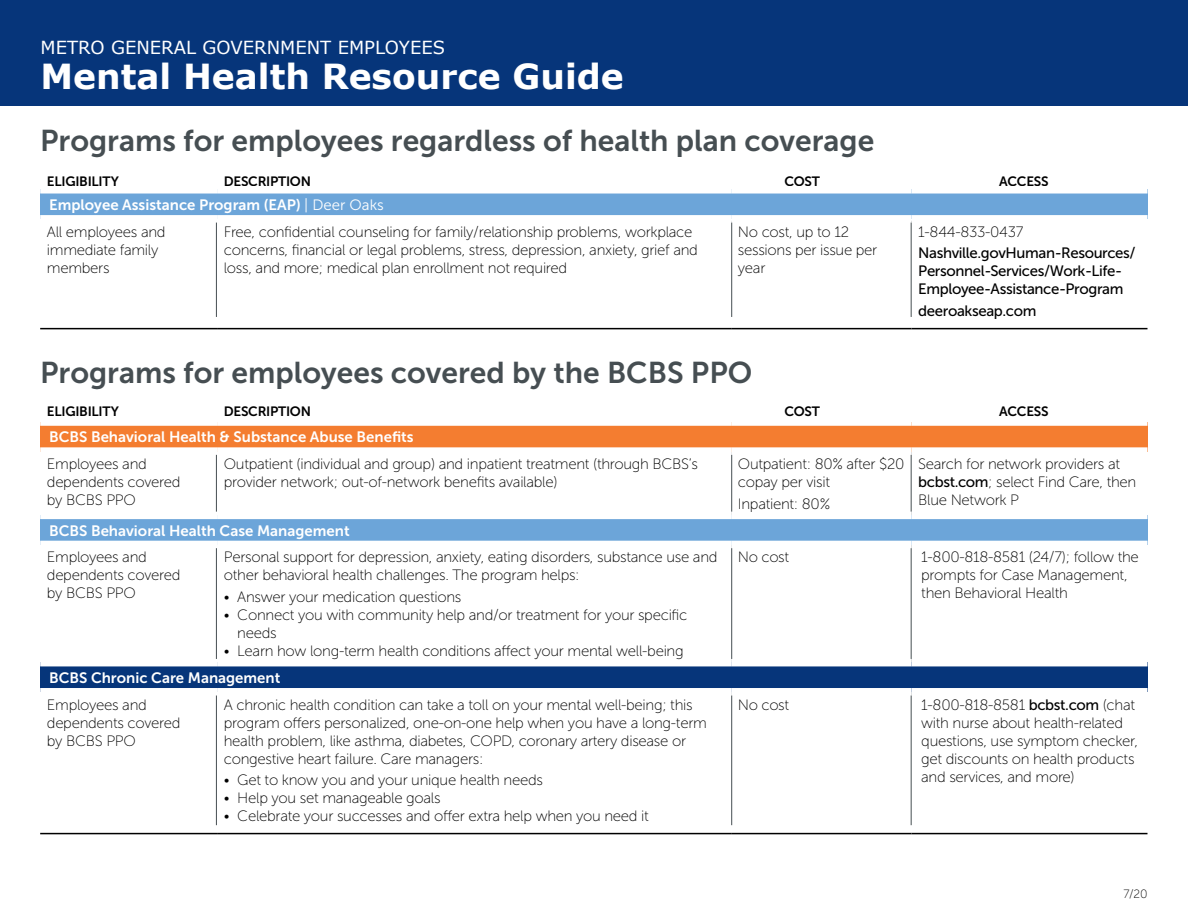
<style>
.page{position:relative;width:1188px;height:918px;background:#fff}
.page>*{position:absolute;margin:0;border:0;box-sizing:border-box;transform-origin:0 0}
.t1{font:700 34.5px "Verdana";color:#fff}
.Sectipn{font:30px "Museo Sans 700";color:#464e52}
.t2{font:18px "Verdana";color:#fff}
.t3{font:15px/18px "Museo Sans 100";letter-spacing:-.02em;color:#000}
.Program_title_Small{font:15px "Museo Sans 700";color:#fff}
.t4{font:15px/18px "Museo Sans 500";letter-spacing:-.025em;color:#000}
.t5{font:13.5px "Museo Sans 700";letter-spacing:-.02em;color:#000}
.t6{font:12px "Museo Sans 100";color:#000}
.s1{font-family:"Museo Sans 300"}
.s2{font-family:"Museo Sans 500"}
</style>
<div class="page">
<hr style="left:216px;top:221px;width:1px;height:96px;background:#464e52">
<hr style="left:731px;top:221px;width:1px;height:96px;background:#464e52">
<hr style="left:911px;top:221px;width:1px;height:96px;background:#464e52">
<div style="left:40px;top:190px;width:1108px;height:29px;background:#6ca5d9"></div>
<div style="left:40px;top:186px;width:177px;height:8px;background:#fff"></div>
<div style="left:217px;top:186px;width:514px;height:8px;background:#fff"></div>
<div style="left:731px;top:186px;width:181px;height:8px;background:#fff"></div>
<div style="left:912px;top:186px;width:236px;height:8px;background:#fff"></div>
<div style="left:40px;top:215px;width:177px;height:8px;background:#fff"></div>
<div style="left:217px;top:215px;width:514px;height:8px;background:#fff"></div>
<div style="left:731px;top:215px;width:181px;height:8px;background:#fff"></div>
<div style="left:912px;top:215px;width:236px;height:8px;background:#fff"></div>
<hr style="left:40px;top:328px;width:177px;height:1px;background:#000">
<hr style="left:217px;top:328px;width:514px;height:1px;background:#000">
<hr style="left:731px;top:328px;width:181px;height:1px;background:#000">
<hr style="left:912px;top:328px;width:236px;height:1px;background:#000">
<hr style="left:216px;top:442px;width:1px;height:383px;background:#464e52">
<hr style="left:731px;top:434px;width:1px;height:391px;background:#464e52">
<hr style="left:911px;top:434px;width:1px;height:391px;background:#464e52">
<div style="left:40px;top:422px;width:1108px;height:29px;background:#f47d30"></div>
<div style="left:40px;top:515px;width:1108px;height:29px;background:#6ca5d9"></div>
<div style="left:40px;top:663px;width:1108px;height:29px;background:#06357a"></div>
<div style="left:40px;top:418px;width:177px;height:8px;background:#fff"></div>
<div style="left:217px;top:418px;width:514px;height:8px;background:#fff"></div>
<div style="left:731px;top:418px;width:181px;height:8px;background:#fff"></div>
<div style="left:912px;top:418px;width:236px;height:8px;background:#fff"></div>
<div style="left:40px;top:688px;width:177px;height:8px;background:#fff"></div>
<div style="left:217px;top:688px;width:514px;height:8px;background:#fff"></div>
<div style="left:731px;top:688px;width:181px;height:8px;background:#fff"></div>
<div style="left:912px;top:688px;width:236px;height:8px;background:#fff"></div>
<hr style="left:40px;top:833px;width:177px;height:1px;background:#000">
<hr style="left:217px;top:833px;width:514px;height:1px;background:#000">
<hr style="left:731px;top:833px;width:181px;height:1px;background:#000">
<hr style="left:912px;top:833px;width:236px;height:1px;background:#000">
<div style="left:40px;top:541px;width:177px;height:7px;background:#fff"></div>
<div style="left:217px;top:541px;width:514px;height:7px;background:#fff"></div>
<div style="left:731px;top:541px;width:181px;height:7px;background:#fff"></div>
<div style="left:912px;top:541px;width:236px;height:7px;background:#fff"></div>
<div style="left:40px;top:659px;width:177px;height:7px;background:#fff"></div>
<div style="left:217px;top:659px;width:514px;height:7px;background:#fff"></div>
<div style="left:731px;top:659px;width:181px;height:7px;background:#fff"></div>
<div style="left:912px;top:659px;width:236px;height:7px;background:#fff"></div>
<div style="left:40px;top:447px;width:177px;height:8px;background:#fff"></div>
<div style="left:217px;top:447px;width:514px;height:8px;background:#fff"></div>
<div style="left:731px;top:447px;width:181px;height:8px;background:#fff"></div>
<div style="left:912px;top:447px;width:236px;height:8px;background:#fff"></div>
<div style="left:40px;top:512px;width:177px;height:7px;background:#fff"></div>
<div style="left:217px;top:512px;width:514px;height:7px;background:#fff"></div>
<div style="left:731px;top:512px;width:181px;height:7px;background:#fff"></div>
<div style="left:912px;top:512px;width:236px;height:7px;background:#fff"></div>
<div style="left:0;top:0;width:1188px;height:106px;background:#06357a"></div>
<p class="t2" style="left:40px;top:36px;width:406px">METRO GENERAL GOVERNMENT EMPLOYEES</p>
<p class="t1" style="left:40px;top:54px;width:585px">Mental Health Resource Guide</p>
<p class="Sectipn" style="left:40px;top:124px;width:836px">Programs for employees regardless of health plan coverage</p>
<p class="t5" style="left:47px;top:173px;width:73px">ELIGIBILITY</p>
<p class="t5" style="left:224px;top:173px;width:89px">DESCRIPTION</p>
<p class="t5" style="left:784px;top:173px;width:37px">COST</p>
<p class="t5" style="left:999px;top:173px;width:51px">ACCESS</p>
<p class="Program_title_Small" style="left:49px;top:196px;width:336px">Employee Assistance Program (EAP) <span class="s1">| Deer Oaks</span></p>
<p class="t3" style="left:47px;top:223px;width:120px">All employees and immediate family members</p>
<p class="t3" style="left:224px;top:223px;width:476px">Free, confidential counseling for family/relationship problems, workplace concerns, financial or legal problems, stress, depression, anxiety, grief and loss, and more; medical plan enrollment not required</p>
<p class="t3" style="left:738px;top:223px;width:141px">No cost, up to 12 sessions per issue per year</p>
<p class="t3" style="left:918px;top:223px;width:107px">1-844-833-0437</p>
<p class="t4" style="left:918px;top:244px;width:219px">Nashville.govHuman-Resources/<br>Personnel-Services/Work-Life-<br>Employee-Assistance-Program</p>
<p class="t4" style="left:918px;top:302px;width:120px">deeroakseap.com</p>
<p class="Sectipn" style="left:40px;top:356px;width:714px">Programs for employees covered by the BCBS PPO</p>
<p class="t5" style="left:47px;top:404px;width:73px">ELIGIBILITY</p>
<p class="t5" style="left:224px;top:404px;width:89px">DESCRIPTION</p>
<p class="t5" style="left:784px;top:404px;width:37px">COST</p>
<p class="t5" style="left:999px;top:404px;width:51px">ACCESS</p>
<p class="Program_title_Small" style="left:49px;top:429px;width:366px">BCBS Behavioral Health &amp; Substance Abuse Benefits</p>
<p class="t3" style="left:47px;top:455px;width:135px">Employees and dependents covered by BCBS PPO</p>
<p class="t3" style="left:224px;top:455px;width:476px">Outpatient (individual and group) and inpatient treatment (through BCBS’s provider network; out-of-network benefits available)</p>
<p class="t3" style="left:738px;top:455px;width:168px">Outpatient: 80% after $20 copay per visit</p>
<p class="t3" style="left:738px;top:495px;width:94px">Inpatient: 80%</p>
<p class="t3" style="left:918px;top:455px;width:220px">Search for network providers at <span class="s2">bcbst.com</span>; select Find Care, then<br>Blue Network P</p>
<p class="Program_title_Small" style="left:49px;top:522px;width:302px">BCBS Behavioral Health Case Management</p>
<p class="t3" style="left:47px;top:548px;width:135px">Employees and dependents covered by BCBS PPO</p>
<p class="t3" style="left:224px;top:548px;width:495px">Personal support for depression, anxiety, eating disorders, substance use and other behavioral health challenges. The program helps:</p>
<p class="t3" style="left:224px;top:588px;width:239px">• Answer your medication questions</p>
<p class="t3" style="left:237px;top:606px;width:452px;text-indent:-14px">• Connect you with community help and/or treatment for your specific needs</p>
<p class="t3" style="left:224px;top:642px;width:461px">• Learn how long-term health conditions affect your mental well-being</p>
<p class="Program_title_Small" style="left:49px;top:669px;width:233px">BCBS Chronic Care Management</p>
<p class="t3" style="left:47px;top:696px;width:135px">Employees and dependents covered by BCBS PPO</p>
<p class="t3" style="left:224px;top:696px;width:485px">A chronic health condition can take a toll on your mental well-being; this program offers personalized, one-on-one help when you have a long-term health problem, like asthma, diabetes, COPD, coronary artery disease or congestive heart failure. Care managers:</p>
<p class="t3" style="left:224px;top:771px;width:321px">• Get to know you and your unique health needs</p>
<p class="t3" style="left:224px;top:789px;width:218px">• Help you set manageable goals</p>
<p class="t3" style="left:224px;top:807px;width:427px">• Celebrate your successes and offer extra help when you need it</p>
<p class="t3" style="left:738px;top:548px;width:53px">No cost</p>
<p class="t3" style="left:921px;top:548px;width:219px">1-800-818-8581 (24/7); follow the prompts for Case Management, then Behavioral Health</p>
<p class="t3" style="left:738px;top:696px;width:53px">No cost</p>
<p class="t3" style="left:921px;top:696px;width:218px">1-800-818-8581 <span class="s2">bcbst.com</span> (chat with nurse about health-related questions, use symptom checker, get discounts on health products and services, and more)</p>
<p class="t6" style="left:1123px;top:887px;width:26px">7/20</p>
</div>
